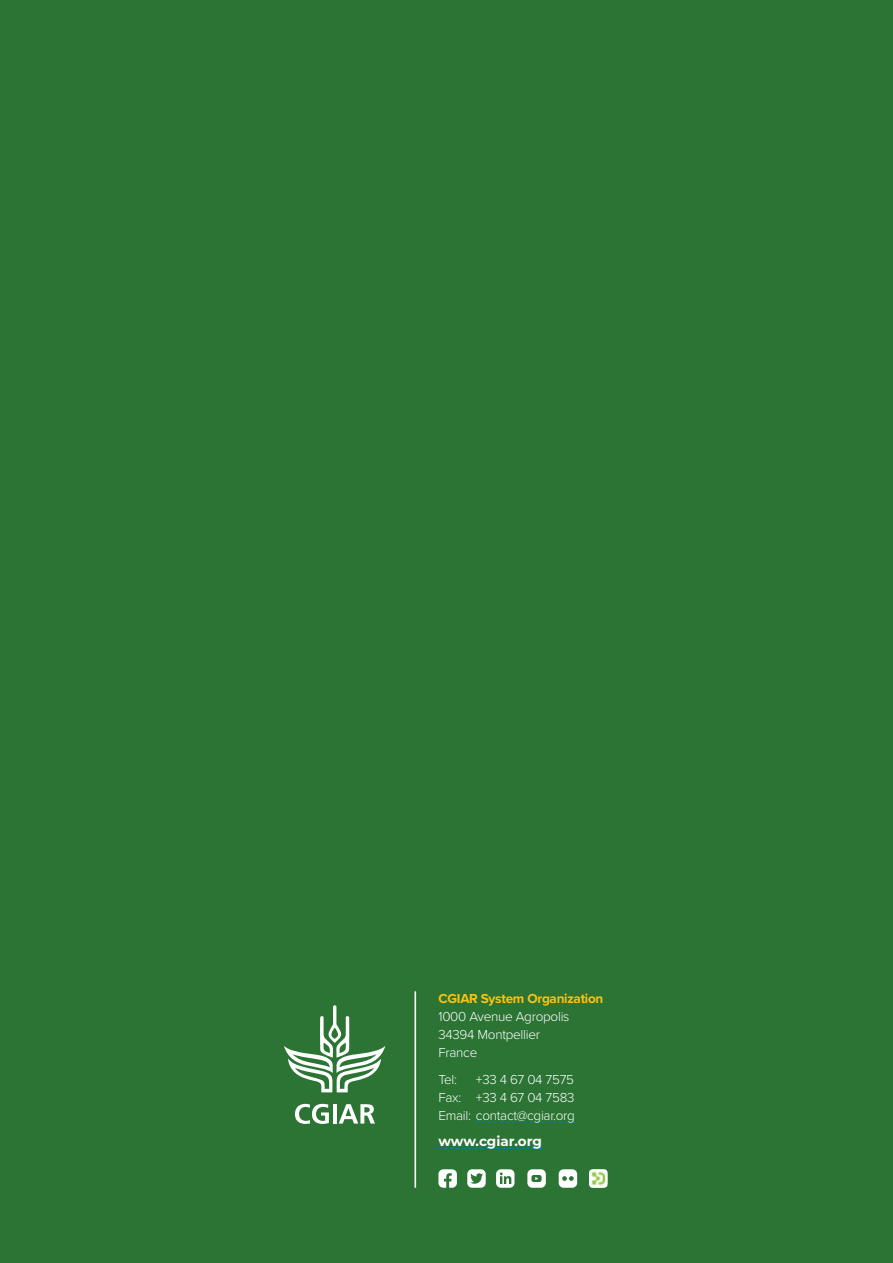
<style>
.page{position:relative;width:893px;height:1263px;background:#2b7434}
.page>*{position:absolute;margin:0;border:0;box-sizing:border-box;transform-origin:0 0}
.t1{font:300 13.5px/18px "Proxima Nova";letter-spacing:-.02em;color:#fff}
.t2{font:700 13.5px "Proxima Nova";letter-spacing:-.02em;color:#ffc20e}
.t3{font:700 13.5px "Montserrat";letter-spacing:-.005em;color:#fff}
</style>
<div class="page">
<svg style="left:284px;top:1005px;width:101px;height:87px"></svg>
<svg style="left:295px;top:1104px;width:34px;height:20px"></svg>
<hr style="left:333px;top:1104px;width:4px;height:19px;background:#fff">
<svg style="left:339px;top:1104px;width:36px;height:19px"></svg>
<hr style="left:414px;top:991px;width:2px;height:197px;background:#fff">
<svg style="left:476px;top:1121px;width:99px;height:1px"></svg>
<svg style="left:438px;top:1148px;width:104px;height:1px"></svg>
<svg style="left:559px;top:1169px;width:18px;height:19px"></svg>
<svg style="left:438px;top:1169px;width:19px;height:19px"></svg>
<img style="left:589px;top:1169px;width:18px;height:19px">
<svg style="left:467px;top:1169px;width:19px;height:19px"></svg>
<svg style="left:496px;top:1169px;width:18px;height:19px"></svg>
<svg style="left:527px;top:1169px;width:19px;height:19px"></svg>
<p class="t2" style="left:438px;top:993px;width:166px">CGIAR System Organization</p>
<p class="t1" style="left:438px;top:1008px;width:133px">1000 Avenue Agropolis<br>34394 Montpellier<br>France</p>
<p class="t1" style="left:438px;top:1071px;width:20px">Tel:</p>
<p class="t1" style="left:438px;top:1071px;width:138px;text-align:justify;text-indent:38px">+33 4 67 04 7575<br>Fax: +33 4 67 04 7583<br>Email: contact@cgiar.org</p>
<p class="t3" style="left:438px;top:1135px;width:105px">www.cgiar.org</p>
</div>
